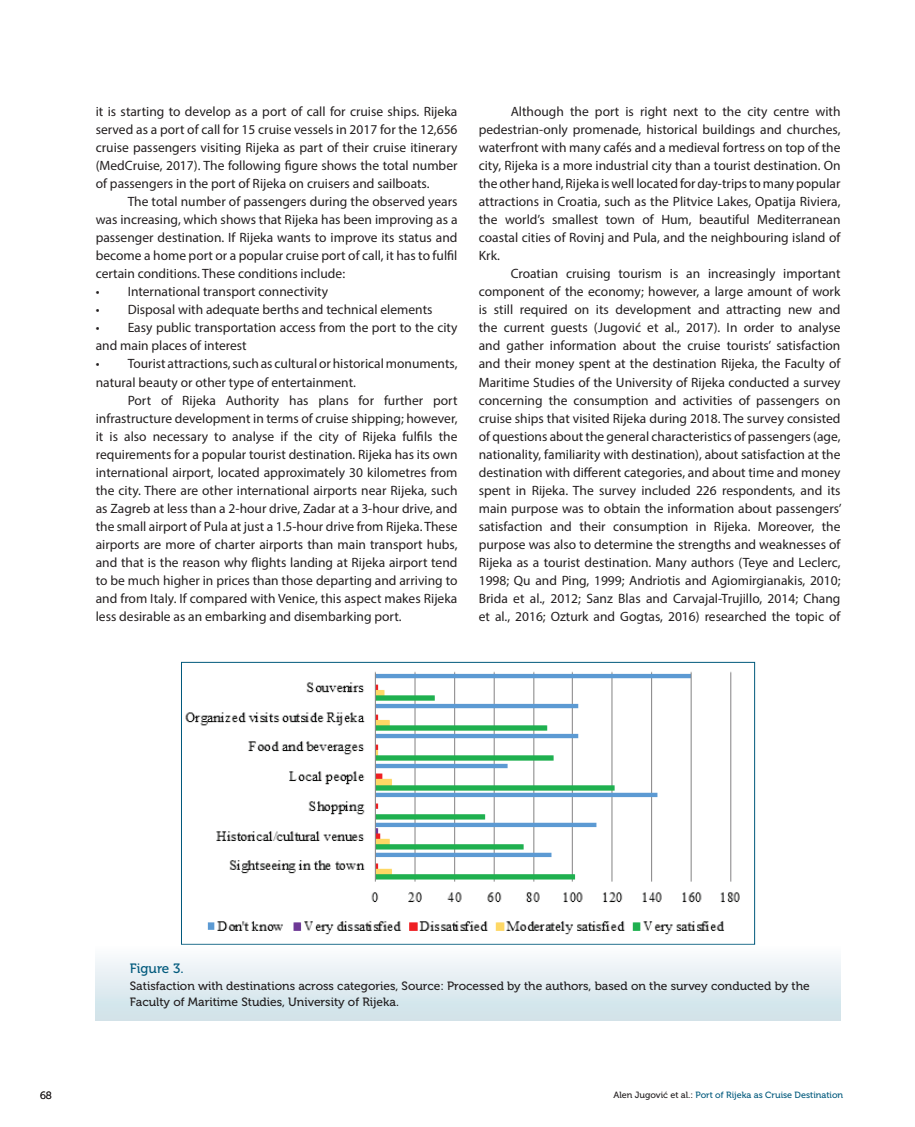
<style>
.page{position:relative;width:915px;height:1127px;background:#fff}
.page>*{position:absolute;margin:0;border:0;box-sizing:border-box;transform-origin:0 0}
.Body_text{font:13.5px/18px "Myriad Pro";color:#231f20;text-align:justify}
.Figure{font:13.5px "Museo 500";color:#00597c}
.Figure-2{font:12px/16.5px "Museo 500";color:#231f20}
.t1{font:10.5px "Museo 300";color:#231f20}
.t2{font:9px "Museo 500";color:#00597c}
.s1{color:#231f20}
</style>
<div class="page">
<img style="left:185px;top:671px;width:555px;height:264px">
<div style="left:181px;top:662px;width:573px;height:282px;border:1px solid #00597c"></div>
<div style="left:96px;top:944px;width:744px;height:76px;background:linear-gradient(to bottom,#fdfdfe,#cde1e8)"></div>
<p class="Body_text" style="left:96px;top:103px;width:363px">it is starting to develop as a port of call for cruise ships. Rijeka served as a port of call for 15 cruise vessels in 2017 for the 12,656 cruise passengers visiting Rijeka as part of their cruise itinerary (MedCruise, 2017). The following figure shows the total number of passengers in the port of Rijeka on cruisers and sailboats.</p>
<p class="Body_text" style="left:96px;top:193px;width:363px;text-indent:32px">The total number of passengers during the observed years was increasing, which shows that Rijeka has been improving as a passenger destination. If Rijeka wants to improve its status and become a home port or a popular cruise port of call, it has to fulfil certain conditions. These conditions include:</p>
<p class="Body_text" style="left:96px;top:283px;width:234px">• International transport connectivity</p>
<p class="Body_text" style="left:96px;top:301px;width:338px">• Disposal with adequate berths and technical elements</p>
<p class="Body_text" style="left:96px;top:319px;width:363px">• Easy public transportation access from the port to the city and main places of interest</p>
<p class="Body_text" style="left:96px;top:355px;width:363px">• Tourist attractions, such as cultural or historical monuments, natural beauty or other type of entertainment.</p>
<p class="Body_text" style="left:96px;top:391px;width:363px;text-indent:32px">Port of Rijeka Authority has plans for further port infrastructure development in terms of cruise shipping; however, it is also necessary to analyse if the city of Rijeka fulfils the requirements for a popular tourist destination. Rijeka has its own international airport, located approximately 30 kilometres from the city. There are other international airports near Rijeka, such as Zagreb at less than a 2-hour drive, Zadar at a 3-hour drive, and the small airport of Pula at just a 1.5-hour drive from Rijeka. These airports are more of charter airports than main transport hubs, and that is the reason why flights landing at Rijeka airport tend to be much higher in prices than those departing and arriving to and from Italy. If compared with Venice, this aspect makes Rijeka less desirable as an embarking and disembarking port.</p>
<p class="Body_text" style="left:478px;top:103px;width:363px;text-indent:32px">Although the port is right next to the city centre with pedestrian-only promenade, historical buildings and churches, waterfront with many cafés and a medieval fortress on top of the city, Rijeka is a more industrial city than a tourist destination. On the other hand, Rijeka is well located for day-trips to many popular attractions in Croatia, such as the Plitvice Lakes, Opatija Riviera, the world’s smallest town of Hum, beautiful Mediterranean coastal cities of Rovinj and Pula, and the neighbouring island of Krk.</p>
<p class="Body_text" style="left:478px;top:265px;width:364px;text-indent:32px">Croatian cruising tourism is an increasingly important component of the economy; however, a large amount of work is still required on its development and attracting new and the current guests (Jugović et al., 2017). In order to analyse and gather information about the cruise tourists’ satisfaction and their money spent at the destination Rijeka, the Faculty of Maritime Studies of the University of Rijeka conducted a survey concerning the consumption and activities of passengers on cruise ships that visited Rijeka during 2018. The survey consisted of questions about the general characteristics of passengers (age, nationality, familiarity with destination), about satisfaction at the destination with different categories, and about time and money spent in Rijeka. The survey included 226 respondents, and its main purpose was to obtain the information about passengers’ satisfaction and their consumption in Rijeka. Moreover, the purpose was also to determine the strengths and weaknesses of Rijeka as a tourist destination. Many authors (Teye and Leclerc, 1998; Qu and Ping, 1999; Andriotis and Agiomirgianakis, 2010; Brida et al., 2012; Sanz Blas and Carvajal-Trujillo, 2014; Chang et al., 2016; Ozturk and Gogtas, 2016) researched the topic of</p>
<p class="Figure" style="left:130px;top:961px;width:55px">Figure 3.</p>
<p class="Figure-2" style="left:130px;top:977px;width:681px">Satisfaction with destinations across categories, Source: Processed by the authors, based on the survey conducted by the<br>Faculty of Maritime Studies, University of Rijeka.</p>
<p class="t1" style="left:40px;top:1090px;width:13px">68</p>
<p class="t2" style="left:613px;top:1090px;width:231px"><span class="s1">Alen Jugović et al.:</span> Port of Rijeka as Cruise Destination</p>
</div>
